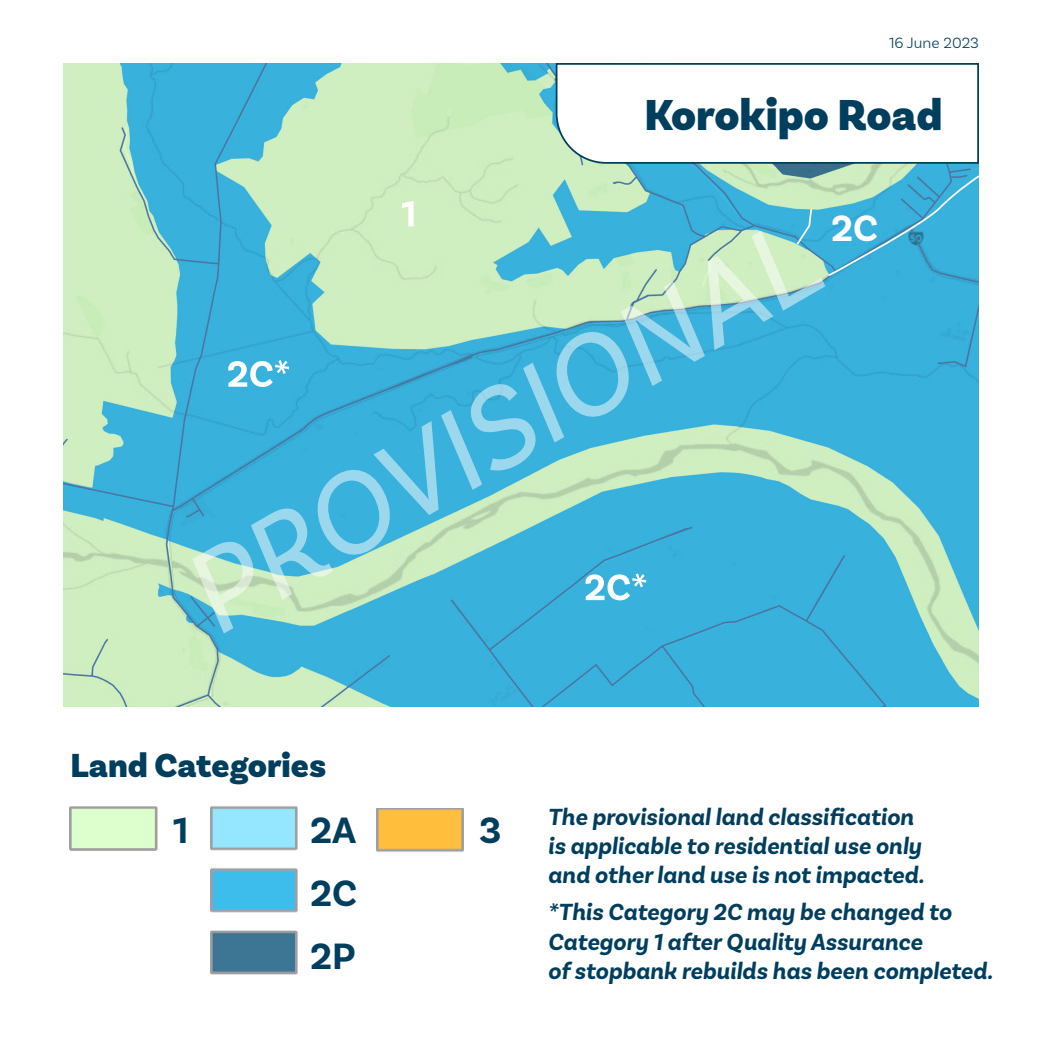
<style>
.page{position:relative;width:1042px;height:1042px;background:#fff}
.page>*{position:absolute;margin:0;border:0;box-sizing:border-box;transform-origin:0 0}
.t1{font:900 45.5px "Basic Sans";color:#003e5e}
.t2{font:700 38.5px "Basic Sans";color:#003e5e}
.t3{font:700 38.5px "Basic Sans";color:#fff}
.t4{font:900 35px "Basic Sans";color:#003e5e}
.t5{font:italic 700 24.5px/29.4px "Basic Sans";color:#003e5e}
.t6{font:300 15.75px "Basic Sans";color:#003e5e}
</style>
<div class="page">
<img style="left:63px;top:63px;width:916px;height:644px">
<svg style="left:555px;top:63px;width:424px;height:102px"></svg>
<img style="left:69px;top:806px;width:89px;height:45px">
<img style="left:210px;top:806px;width:88px;height:169px">
<img style="left:376px;top:808px;width:88px;height:44px">
<svg style="left:192px;top:231px;width:633px;height:402px;background:#6ac4d4"></svg>
<svg style="left:402px;top:201px;width:12px;height:25px"></svg>
<svg style="left:827px;top:174px;width:152px;height:103px;background:#4cb6d6"></svg>
<svg style="left:795px;top:207px;width:18px;height:39px"></svg>
<p class="t6" style="left:889px;top:33px;width:91px">16 June 2023</p>
<p class="t1" style="left:644px;top:87px;width:300px">Korokipo Road</p>
<p class="t3" style="left:831px;top:205px;width:49px">2C</p>
<p class="t4" style="left:70px;top:744px;width:257px">Land Categories</p>
<p class="t2" style="left:173px;top:806px;width:17px">1</p>
<p class="t2" style="left:310px;top:806px;width:48px">2A</p>
<p class="t2" style="left:310px;top:869px;width:49px">2C</p>
<p class="t2" style="left:310px;top:932px;width:47px">2P</p>
<p class="t2" style="left:479px;top:807px;width:24px">3</p>
<p class="t5" style="left:548px;top:802px;width:378px">The provisional land classification is applicable to residential use only and other land use is not impacted.</p>
<p class="t5" style="left:548px;top:897px;width:446px">*This Category 2C may be changed to<br>Category 1 after Quality Assurance<br>of stopbank rebuilds has been completed.</p>
</div>
